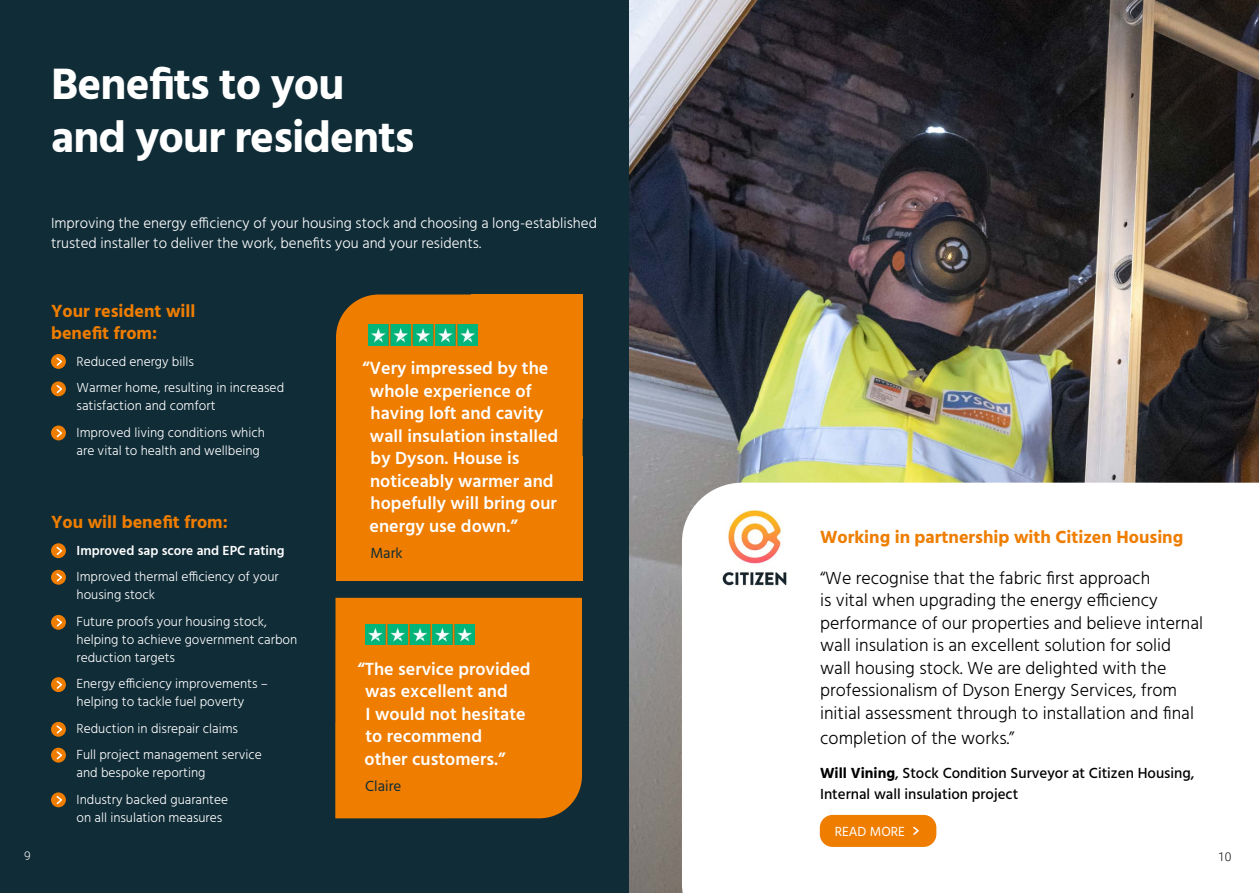
<style>
.page{position:relative;width:1259px;height:893px;background:#fff}
.page>*{position:absolute;margin:0;border:0;box-sizing:border-box;transform-origin:0 0}
.t1{font:700 45px/52.5px "Hind";letter-spacing:-.02em;color:#fff}
.t2{font:300 18px/22.5px "Hind";color:#000}
.t3{font:600 18px/22.5px "Hind";color:#fff}
.t4{font:700 18px/22.5px "Hind";color:#ee7d00}
.t5{font:300 15px/19.5px "Hind";color:#fff}
.t6{font:500 15px/21px "Hind";color:#000}
.t7{font:15px "Hind";color:#102c37}
.t8{font:300 13.5px/26.5px "Hind";color:#fff}
.t9{font:600 13.5px "Hind";color:#fff}
.t10{font:13.5px "Hind";color:#fff}
.t11{font:300 12px "Roboto";color:#000}
.t12{font:300 12px "Roboto";color:#fff}
.s1{font-weight:700}
</style>
<div class="page">
<div style="left:0;top:0;width:629px;height:893px;background:#102c37"></div>
<img style="left:629px;top:0;width:630px;height:893px">
<svg style="left:682px;top:483px;width:577px;height:410px"></svg>
<svg style="left:51px;top:354px;width:15px;height:15px"></svg>
<svg style="left:55px;top:356px;width:9px;height:11px"></svg>
<svg style="left:51px;top:381px;width:15px;height:15px"></svg>
<svg style="left:55px;top:384px;width:9px;height:11px"></svg>
<div style="left:51px;top:426px;width:15px;height:14px;background:#ee7d00;border-radius:50%"></div>
<svg style="left:56px;top:429px;width:8px;height:10px"></svg>
<div style="left:335px;top:598px;width:247px;height:220px;background:#ee7d00"></div>
<img style="left:366px;top:624px;width:109px;height:21px">
<div style="left:336px;top:294px;width:246px;height:287px;background:#ee7d00;border-radius:43px"></div>
<div style="left:473px;top:456px;width:109px;height:125px;background:#ee7d00"></div>
<div style="left:471px;top:294px;width:112px;height:125px;background:#ee7d00"></div>
<div style="left:336px;top:456px;width:148px;height:125px;background:#ee7d00"></div>
<img style="left:368px;top:325px;width:109px;height:20px">
<svg style="left:51px;top:543px;width:15px;height:15px"></svg>
<svg style="left:55px;top:545px;width:9px;height:11px"></svg>
<svg style="left:51px;top:570px;width:15px;height:15px"></svg>
<svg style="left:55px;top:572px;width:9px;height:11px"></svg>
<svg style="left:51px;top:615px;width:15px;height:15px"></svg>
<svg style="left:55px;top:617px;width:9px;height:11px"></svg>
<svg style="left:51px;top:748px;width:15px;height:15px"></svg>
<svg style="left:55px;top:750px;width:9px;height:11px"></svg>
<svg style="left:51px;top:792px;width:15px;height:15px"></svg>
<svg style="left:55px;top:794px;width:9px;height:12px"></svg>
<svg style="left:51px;top:722px;width:15px;height:15px"></svg>
<svg style="left:55px;top:724px;width:9px;height:11px"></svg>
<svg style="left:51px;top:677px;width:15px;height:15px"></svg>
<svg style="left:55px;top:679px;width:9px;height:11px"></svg>
<img style="left:706px;top:510px;width:99px;height:91px">
<div style="left:820px;top:815px;width:116px;height:32px;background:#ee7d00;border-radius:13px"></div>
<svg style="left:913px;top:826px;width:6px;height:9px"></svg>
<h1 class="t1" style="left:51px;top:57px;width:365px">Benefits to you and your residents</h1>
<p class="t5" style="left:51px;top:214px;width:547px">Improving the energy efficiency of your housing stock and choosing a long-established trusted installer to deliver the work, benefits you and your residents.</p>
<h2 class="t4" style="left:51px;top:299px;width:146px">Your resident will benefit from:</h2>
<p class="t8" style="left:77px;top:349px;width:209px">Reduced energy bills<br>Warmer home, resulting in increased</p>
<p class="t8" style="left:77px;top:393px;width:190px">satisfaction and comfort<br>Improved living conditions which</p>
<p class="t8" style="left:77px;top:437px;width:185px">are vital to health and wellbeing</p>
<h2 class="t4" style="left:51px;top:511px;width:178px">You will benefit from:</h2>
<p class="t9" style="left:77px;top:541px;width:209px">Improved sap score and EPC rating</p>
<p class="t8" style="left:77px;top:569px;width:204px;line-height:18px">Improved thermal efficiency of your housing stock</p>
<p class="t8" style="left:77px;top:613px;width:222px;line-height:18px">Future proofs your housing stock, helping to achieve government carbon reduction targets</p>
<p class="t8" style="left:77px;top:676px;width:193px;line-height:18px">Energy efficiency improvements – helping to tackle fuel poverty</p>
<p class="t8" style="left:77px;top:716px;width:187px">Reduction in disrepair claims<br>Full project management service</p>
<p class="t8" style="left:77px;top:760px;width:153px">and bespoke reporting<br>Industry backed guarantee</p>
<p class="t8" style="left:77px;top:805px;width:147px">on all insulation measures</p>
<h2 class="t3" style="left:369px;top:358px;width:190px;text-indent:-7px">“Very impressed by the whole experience of having loft and cavity wall insulation installed by Dyson. House is noticeably warmer and hopefully will bring our energy use down.”</h2>
<p class="t7" style="left:370px;top:543px;width:34px">Mark</p>
<h2 class="t3" style="left:364px;top:658px;width:167px;text-indent:-7px">“The service provided was excellent and<br>I would not hesitate to recommend<br>other customers.”</h2>
<p class="t7" style="left:365px;top:776px;width:38px">Claire</p>
<h2 class="t4" style="left:820px;top:525px;width:365px">Working in partnership with Citizen Housing</h2>
<p class="t2" style="left:820px;top:567px;width:385px">“We recognise that the fabric first approach<br>is vital when upgrading the energy efficiency performance of our properties and believe internal wall insulation is an excellent solution for solid wall housing stock. We are delighted with the professionalism of Dyson Energy Services, from initial assessment through to installation and final</p>
<h2 class="t2" style="left:820px;top:728px;width:196px">completion of the works.”</h2>
<p class="t6" style="left:820px;top:763px;width:376px"><span class="s1">Will Vining</span>, Stock Condition Surveyor at Citizen Housing,<br>Internal wall insulation project</p>
<p class="t10" style="left:834px;top:822px;width:72px">READ MORE</p>
<p class="t12" style="left:24px;top:847px;width:8px">9</p>
<p class="t11" style="left:1218px;top:848px;width:15px">10</p>
</div>
